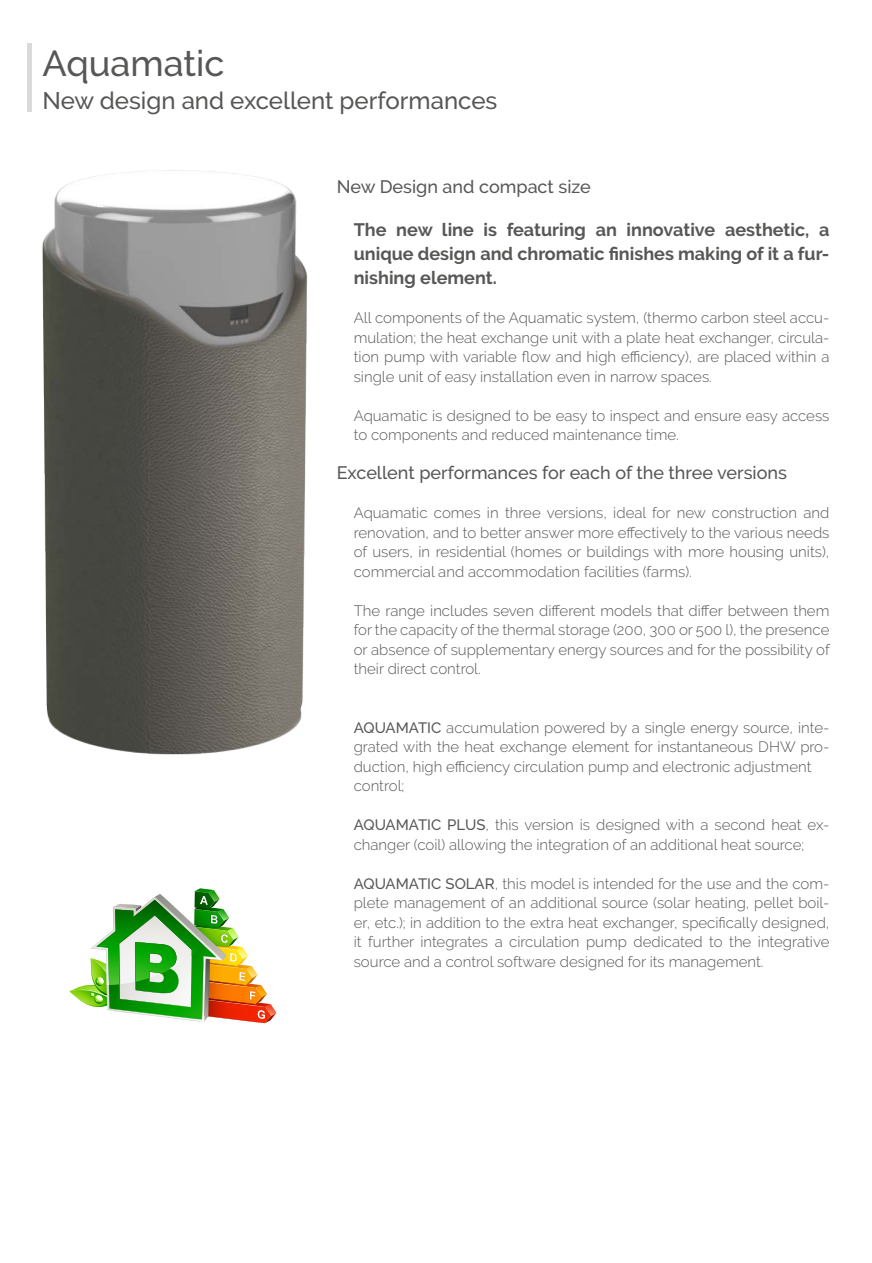
<style>
.page{position:relative;width:872px;height:1263px;background:#fff}
.page>*{position:absolute;margin:0;border:0;box-sizing:border-box;transform-origin:0 0}
.t1{font:500 36px "Raleway";color:#575756}
.t2{font:500 24px "Raleway";color:#575756}
.t3{font:700 18px/24px "Raleway";color:#575756;text-align:justify}
.t4{font:500 18px "Raleway";color:#575756}
.t5{font:300 15px/19.5px "Raleway";color:#575756;text-align:justify}
.s1{font-weight:500}
</style>
<div class="page">
<img style="left:42px;top:170px;width:265px;height:585px">
<img style="left:69px;top:888px;width:207px;height:135px">
<hr style="left:28px;top:43px;width:4px;height:68px;background:#dadada">
<h1 class="t1" style="left:43px;top:43px;width:183px">Aquamatic</h1>
<h2 class="t2" style="left:43px;top:87px;width:456px">New design and excellent performances</h2>
<p class="t4" style="left:337px;top:176px;width:256px">New Design and compact size</p>
<p class="t3" style="left:354px;top:218px;width:477px">The new line is featuring an innovative aesthetic, a unique design and chromatic finishes making of it a fur&shy;nishing element.</p>
<p class="t5" style="left:354px;top:308px;width:477px">All components of the Aquamatic system, (thermo carbon steel accu&shy;mulation; the heat exchange unit with a plate heat exchanger, circula&shy;tion pump with variable flow and high efficiency), are placed within a single unit of easy installation even in narrow spaces.</p>
<p class="t5" style="left:354px;top:406px;width:477px">Aquamatic is designed to be easy to inspect and ensure easy access to components and reduced maintenance time.</p>
<p class="t4" style="left:337px;top:462px;width:452px">Excellent performances for each of the three versions</p>
<p class="t5" style="left:354px;top:503px;width:477px">Aquamatic comes in three versions, ideal for new construction and renovation, and to better answer more effectively to the various needs of users, in residential (homes or buildings with more housing units), commercial and accommodation facilities (farms).</p>
<p class="t5" style="left:354px;top:601px;width:477px">The range includes seven different models that differ between them for the capacity of the thermal storage (200, 300 or 500 l), the presence or absence of supplementary energy sources and for the possibility of their direct control.</p>
<p class="t5" style="left:354px;top:718px;width:477px;text-align:left"><span class="s1">AQUAMATIC</span> accumulation powered by a single energy source, inte&shy;grated with the heat exchange element for instantaneous DHW pro&shy;duction, high efficiency circulation pump and electronic adjustment control;</p>
<p class="t5" style="left:354px;top:815px;width:477px"><span class="s1">AQUAMATIC PLUS</span>, this version is designed with a second heat ex&shy;changer (coil) allowing the integration of an additional heat source;</p>
<p class="t5" style="left:354px;top:874px;width:477px"><span class="s1">AQUAMATIC SOLAR</span>, this model is intended for the use and the com&shy;plete management of an additional source (solar heating, pellet boil&shy;er, etc.); in addition to the extra heat exchanger, specifically designed, it further integrates a circulation pump dedicated to the integrative source and a control software designed for its management.</p>
</div>
